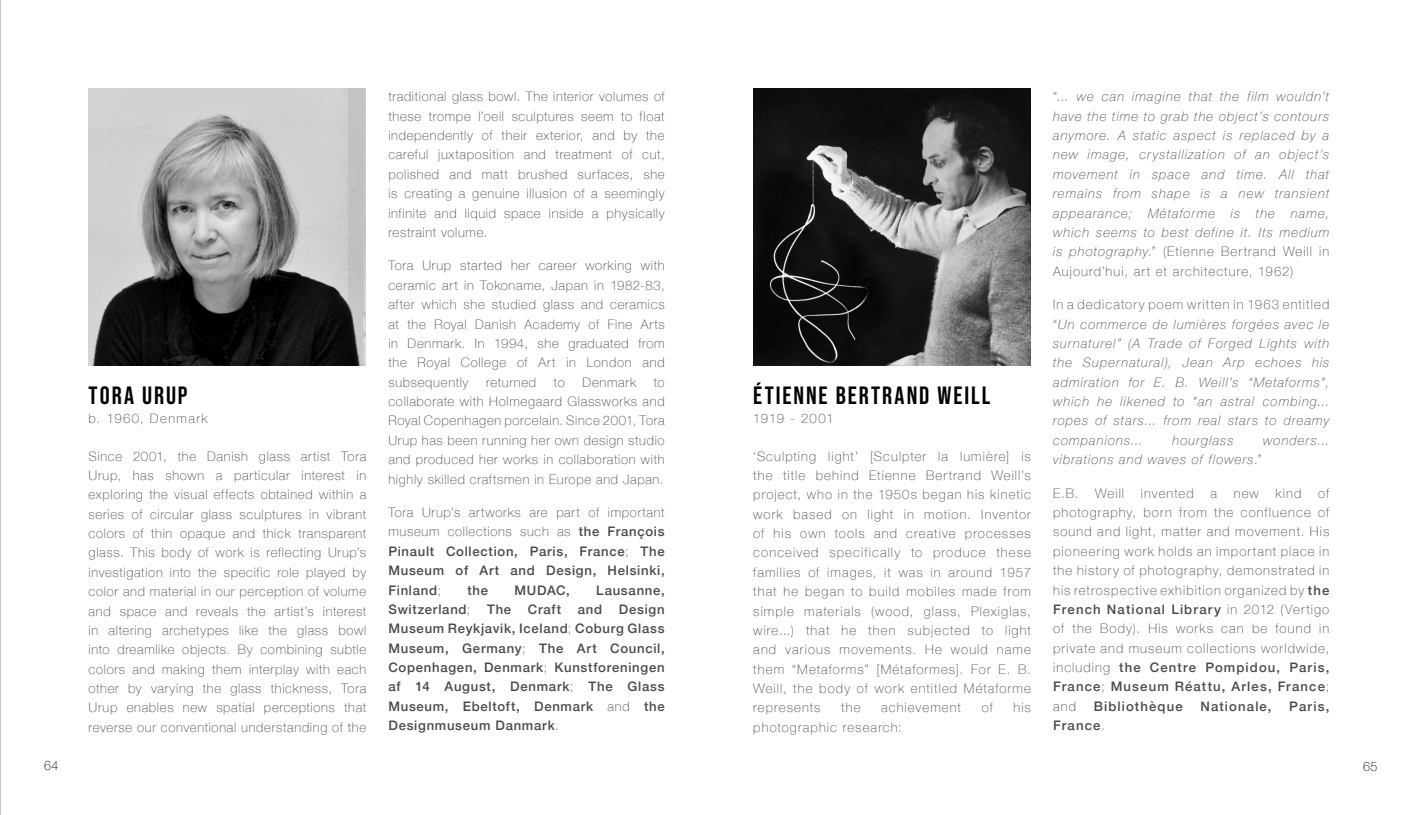
<style>
.page{position:relative;width:1418px;height:815px;background:#fff}
.page>*{position:absolute;margin:0;border:0;box-sizing:border-box;transform-origin:0 0}
.t1{font:25px "Bebas Neue";letter-spacing:.08em;color:#000}
.t2{font:100 13.12px/19.4px "Helvetica Neue";letter-spacing:.055em;color:#4a4a49;text-align:justify}
.t3{font:italic 100 13.12px/19.4px "Helvetica Neue";letter-spacing:.085em;color:#4a4a49;text-align:justify}
.t4{font:500 13.12px/19.4px "Helvetica Neue";letter-spacing:.055em;color:#4a4a49;text-align:justify}
.t5{font:100 13.12px "Helvetica Neue";letter-spacing:.085em;color:#4a4a49}
.t6{font:500 13.12px "Helvetica Neue";letter-spacing:.085em;color:#4a4a49}
.t7{font:100 13.12px "Helvetica Neue";letter-spacing:.105em;color:#4a4a49}
.t8{font:100 13px "Helvetica Neue";color:#000;scale:.96 1}
.s1{font-weight:100}
.s2{font-style:normal}
.s3{font-weight:500}
</style>
<div class="page">
<hr style="left:0;top:0;width:1px;height:815px;background:#a8a8a7">
<img style="left:89px;top:89px;width:276px;height:276px">
<img style="left:753px;top:89px;width:277px;height:276px">
<h1 class="t1" style="left:89px;top:381px;width:100px">TORA URUP</h1>
<p class="t7" style="left:89px;top:409px;width:120px">b. 1960, Denmark</p>
<p class="t2" style="left:89px;top:446px;width:279px">Since 2001, the Danish glass artist Tora Urup, has shown a particular interest in exploring the visual effects obtained within a series of circular glass sculptures in vibrant colors of thin opaque and thick transparent glass. This body of work is reflecting Urup’s investigation into the specific role played by color and material in our perception of volume and space and reveals the artist’s interest in altering archetypes like the glass bowl into dreamlike objects. By combining subtle colors and making them interplay with each other by varying the glass thickness, Tora Urup enables new spatial perceptions that reverse our conventional understanding of the</p>
<p class="t2" style="left:388px;top:86px;width:278px">traditional glass bowl. The interior volumes of these trompe l’oeil sculptures seem to float independently of their exterior, and by the careful juxtaposition and treatment of cut, polished and matt brushed surfaces, she is creating a genuine illusion of a seemingly infinite and liquid space inside a physically restraint volume.</p>
<p class="t2" style="left:388px;top:256px;width:278px">Tora Urup started her career working with ceramic art in Tokoname, Japan in 1982-83, after which she studied glass and ceramics at the Royal Danish Academy of Fine Arts in Denmark. In 1994, she graduated from the Royal College of Art in London and subsequently</p>
<p class="t2" style="left:486px;top:372px;width:51px">returned</p>
<p class="t2" style="left:554px;top:372px;width:12px">to</p>
<p class="t2" style="left:582px;top:372px;width:55px">Denmark</p>
<p class="t2" style="left:388px;top:372px;width:278px;text-indent:265px">to collaborate with Holmegaard Glassworks and Royal Copenhagen porcelain. Since 2001, Tora Urup has been running her own design studio and produced her works in collaboration with highly skilled craftsmen in Europe and Japan.</p>
<p class="t4" style="left:388px;top:502px;width:278px"><span class="s1">Tora Urup’s artworks are part of important museum collections such as</span> the François Pinault Collection, Paris, France<span class="s1">;</span> The Museum of Art and Design, Helsinki, Finland<span class="s1">;</span></p>
<p class="t4" style="left:467px;top:579px;width:22px">the</p>
<p class="t4" style="left:514px;top:579px;width:57px">MUDAC,</p>
<p class="t4" style="left:596px;top:579px;width:70px">Lausanne,</p>
<p class="t4" style="left:388px;top:599px;width:84px">Switzerland<span class="s1">;</span></p>
<p class="t4" style="left:487px;top:599px;width:26px">The</p>
<p class="t4" style="left:528px;top:599px;width:35px">Craft</p>
<p class="t4" style="left:578px;top:599px;width:26px">and</p>
<p class="t4" style="left:388px;top:599px;width:278px;text-indent:230px">Design Museum Reykjavik, Iceland<span class="s1">;</span> Coburg Glass Museum, Germany<span class="s1">;</span> The Art Council, Copenhagen, Denmark<span class="s1">;</span> Kunstforeningen af 14 August, Denmark<span class="s1">;</span> The Glass Museum, Ebeltoft, Denmark <span class="s1">and</span> the Designmuseum Danmark<span class="s1">.</span></p>
<h1 class="t1" style="left:753px;top:381px;width:238px">ÉTIENNE BERTRAND WEILL</h1>
<p class="t2" style="left:753px;top:409px;width:82px">1919 - 2001</p>
<p class="t2" style="left:753px;top:446px;width:279px">‘Sculpting light’ [Sculpter la lumière] is the title behind Etienne Bertrand Weill’s project, who in the 1950s began his kinetic work based on light in motion. Inventor of his own tools and creative processes conceived specifically to produce these families of images, it was in around 1957 that he began to build mobiles made from simple materials (wood, glass, Plexiglas, wire...) that he then subjected to light and various movements. He would name them “Metaforms” [Métaformes]. For E. B.<br>Weill, the body of work entitled Métaforme represents</p>
<p class="t2" style="left:841px;top:697px;width:21px">the</p>
<p class="t5" style="left:881px;top:698px;width:81px">achievement</p>
<p class="t2" style="left:981px;top:697px;width:13px">of</p>
<p class="t2" style="left:1013px;top:697px;width:19px">his</p>
<p class="t5" style="left:753px;top:717px;width:150px">photographic research:</p>
<p class="t3" style="left:1053px;top:86px;width:278px"><span class="s2">“</span>... we can imagine that the film wouldn’t have the time to grab the object’s contours anymore. A static aspect is replaced by a new image, crystallization of an object’s movement in space and time. All that remains from shape is a new transient appearance; Métaforme is the name, which seems to best define it. Its medium is photography<span class="s2">.” (Etienne Bertrand Weill in Aujourd’hui, art et architecture, 1962)</span></p>
<p class="t3" style="left:1053px;top:294px;width:278px"><span class="s2">In a dedicatory poem written in 1963 entitled “</span>Un commerce de lumières forgées avec le surnaturel” (A Trade of Forged Lights with the Supernatural), Jean Arp echoes his admiration for E. B. Weill’s “Metaforms”, which he likened to “an astral combing... ropes of stars... from real stars to dreamy companions...</p>
<p class="t3" style="left:1172px;top:430px;width:62px">hourglass</p>
<p class="t3" style="left:1263px;top:430px;width:68px">wonders...</p>
<p class="t3" style="left:1053px;top:449px;width:210px">vibrations and waves of flowers<span class="s2">.”</span></p>
<p class="t2" style="left:1053px;top:483px;width:27px">E.B.</p>
<p class="t2" style="left:1095px;top:483px;width:30px">Weill</p>
<p class="t2" style="left:1140px;top:483px;width:54px">invented</p>
<p class="t2" style="left:1210px;top:483px;width:8px">a</p>
<p class="t2" style="left:1233px;top:483px;width:27px">new</p>
<p class="t2" style="left:1275px;top:483px;width:27px">kind</p>
<p class="t2" style="left:1053px;top:483px;width:278px;text-indent:265px">of photography, born from the confluence of sound and light, matter and movement. His pioneering work holds an important place in the history of photography, demonstrated in his retrospective exhibition organized by <span class="s3">the French National Library</span> in 2012 (Vertigo of the Body). His works can be found in private and museum collections worldwide, including <span class="s3">the Centre Pompidou, Paris, France</span>; <span class="s3">Museum Réattu, Arles, France</span>; and</p>
<p class="t6" style="left:1093px;top:696px;width:90px">Bibliothèque</p>
<p class="t6" style="left:1200px;top:696px;width:73px">Nationale,</p>
<p class="t4" style="left:1289px;top:695px;width:42px">Paris,</p>
<p class="t4" style="left:1053px;top:715px;width:53px">France<span class="s1">.</span></p>
<p class="t8" style="left:44px;top:756px;width:16px">64</p>
<p class="t8" style="left:1362px;top:757px;width:16px">65</p>
</div>
